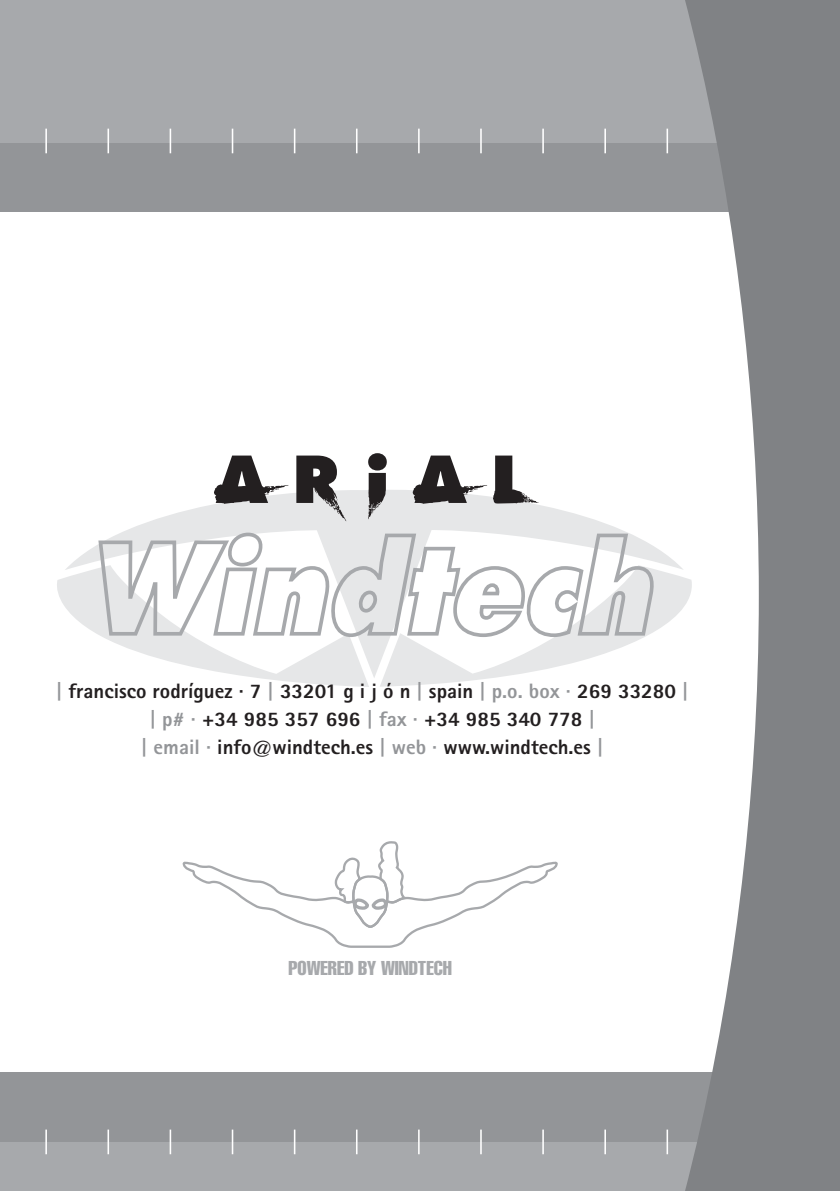
<style>
.page{position:relative;width:840px;height:1191px;background:#fff}
.page>*{position:absolute;margin:0;border:0;box-sizing:border-box;transform-origin:0 0}
.t1{font:82.2px "Akira";letter-spacing:.3em;color:#231f20}
.t2{font:800 20.8px/28.2px "Rotis Sans Serif";color:#231f20;text-align:center}
.t3{font:extra-condensed 19.8px "Helvetica";color:#a7a9ac}
.s1{color:#939598}
</style>
<div class="page">
<div style="left:0;top:0;width:830px;height:162px;background:#a7a9ac"></div>
<div style="left:0;top:144px;width:839px;height:68px;background:#939598"></div>
<div style="left:0;top:1072px;width:839px;height:119px;background:#939598"></div>
<hr style="left:45px;top:129px;width:2px;height:24px;background:#fff">
<hr style="left:107px;top:129px;width:2px;height:24px;background:#fff">
<hr style="left:169px;top:129px;width:2px;height:24px;background:#fff">
<hr style="left:231px;top:129px;width:2px;height:24px;background:#fff">
<svg style="left:294px;top:129px;width:1px;height:24px"></svg>
<svg style="left:356px;top:129px;width:1px;height:24px"></svg>
<svg style="left:418px;top:129px;width:1px;height:24px"></svg>
<svg style="left:480px;top:129px;width:1px;height:24px"></svg>
<svg style="left:542px;top:129px;width:1px;height:24px"></svg>
<svg style="left:604px;top:129px;width:1px;height:24px"></svg>
<svg style="left:666px;top:129px;width:1px;height:24px"></svg>
<div style="left:0;top:1142px;width:839px;height:49px;background:#a7a9ac"></div>
<hr style="left:45px;top:1129px;width:2px;height:25px;background:#fff">
<hr style="left:107px;top:1129px;width:2px;height:25px;background:#fff">
<hr style="left:169px;top:1129px;width:2px;height:25px;background:#fff">
<hr style="left:231px;top:1129px;width:2px;height:25px;background:#fff">
<svg style="left:294px;top:1129px;width:1px;height:25px"></svg>
<svg style="left:356px;top:1129px;width:1px;height:25px"></svg>
<svg style="left:418px;top:1129px;width:1px;height:25px"></svg>
<svg style="left:480px;top:1129px;width:1px;height:25px"></svg>
<svg style="left:542px;top:1129px;width:1px;height:25px"></svg>
<svg style="left:604px;top:1129px;width:1px;height:25px"></svg>
<svg style="left:666px;top:1129px;width:1px;height:25px"></svg>
<svg style="left:126px;top:490px;width:497px;height:41px;fill:#e6e7e8"></svg>
<svg style="left:57px;top:531px;width:626px;height:156px"></svg>
<svg style="left:182px;top:841px;width:376px;height:107px"></svg>
<svg style="left:683px;top:0;width:156px;height:1191px;fill:#808285"></svg>
<h1 class="t1" style="left:216px;top:426px;width:313px">ARIAL</h1>
<p class="t2" style="left:56px;top:679px;width:633px"><span class="s1">|</span> francisco rodríguez · 7 <span class="s1">|</span> 33201 g i j ó n <span class="s1">|</span> spain <span class="s1">| p.o. box ·</span> 269 33280 <span class="s1">| | p# ·</span> +34 985 357 696 <span class="s1">| fax ·</span> +34 985 340 778 <span class="s1">|<br>| email ·</span> info@windtech.es <span class="s1">| web ·</span> www.windtech.es <span class="s1">|</span></p>
<p class="t3" style="left:288px;top:961px;width:165px">POWERED BY WINDTECH</p>
</div>
